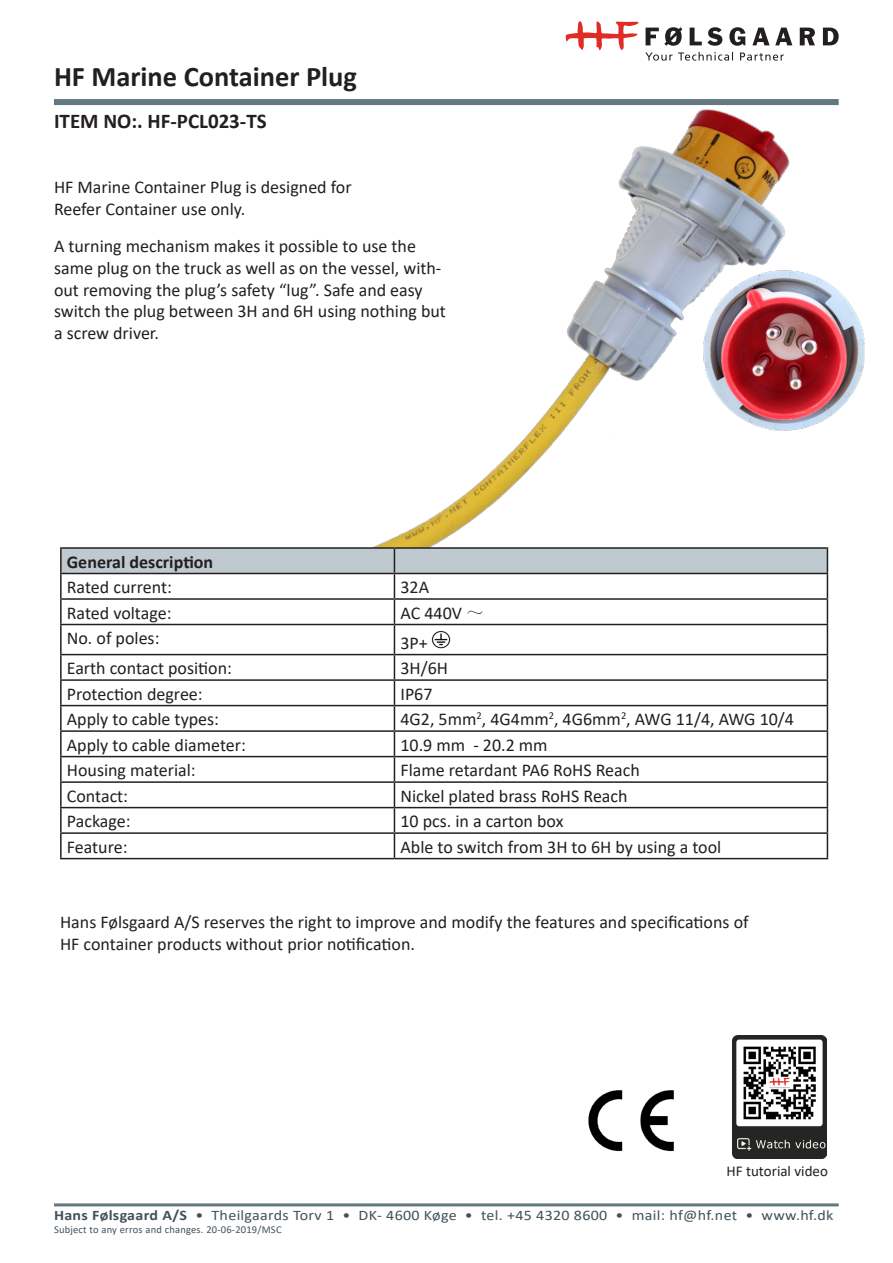
<style>
.page{position:relative;width:893px;height:1263px;background:#fff}
.page>*{position:absolute;margin:0;border:0;box-sizing:border-box;transform-origin:0 0}
.t1{font:700 28.5px "Calibri";color:#231f20}
.t2{font:700 21px "Calibri";color:#231f20}
.t3{font:18px/21.6px "Calibri";color:#231f20}
.t4{font:700 18px "Calibri";color:#231f20}
.t5{font:15px "Calibri";color:#231f20}
.t6{font:14.55px "Calibri";letter-spacing:.02em;color:#425159;scale:1.1 1}
.t7{font:10.5px "Calibri";letter-spacing:.02em;color:#425159}
.s1{font-family:"Sim Sun"}
.s2{font-weight:700}
</style>
<div class="page">
<img style="left:374px;top:109px;width:491px;height:502px">
<svg style="left:646px;top:27px;width:36px;height:19px"></svg>
<svg style="left:690px;top:27px;width:32px;height:19px"></svg>
<svg style="left:729px;top:27px;width:16px;height:19px"></svg>
<svg style="left:752px;top:28px;width:40px;height:17px"></svg>
<svg style="left:800px;top:28px;width:15px;height:17px"></svg>
<svg style="left:823px;top:28px;width:16px;height:17px"></svg>
<svg style="left:566px;top:21px;width:73px;height:29px"></svg>
<svg style="left:645px;top:52px;width:139px;height:9px"></svg>
<div style="left:54px;top:99px;width:785px;height:6px;background:#647882"></div>
<hr style="left:54px;top:1203px;width:785px;height:3px;background:#647882">
<hr style="left:60px;top:547px;width:334px;height:2px;background:#231f20">
<hr style="left:60px;top:549px;width:2px;height:24px;background:#231f20">
<hr style="left:394px;top:547px;width:434px;height:2px;background:#231f20">
<hr style="left:60px;top:573px;width:334px;height:1px;background:#231f20">
<hr style="left:60px;top:574px;width:2px;height:24px;background:#231f20">
<hr style="left:60px;top:598px;width:334px;height:2px;background:#231f20">
<hr style="left:60px;top:600px;width:2px;height:24px;background:#231f20">
<hr style="left:60px;top:624px;width:334px;height:1px;background:#231f20">
<hr style="left:60px;top:625px;width:2px;height:29px;background:#231f20">
<hr style="left:60px;top:654px;width:334px;height:1px;background:#231f20">
<hr style="left:60px;top:655px;width:2px;height:24px;background:#231f20">
<hr style="left:60px;top:679px;width:334px;height:2px;background:#231f20">
<hr style="left:60px;top:681px;width:2px;height:24px;background:#231f20">
<hr style="left:60px;top:705px;width:334px;height:1px;background:#231f20">
<hr style="left:60px;top:706px;width:2px;height:24px;background:#231f20">
<hr style="left:60px;top:730px;width:334px;height:2px;background:#231f20">
<hr style="left:60px;top:732px;width:2px;height:24px;background:#231f20">
<hr style="left:60px;top:756px;width:334px;height:1px;background:#231f20">
<hr style="left:60px;top:757px;width:2px;height:24px;background:#231f20">
<hr style="left:60px;top:781px;width:334px;height:2px;background:#231f20">
<hr style="left:60px;top:783px;width:2px;height:24px;background:#231f20">
<hr style="left:60px;top:807px;width:334px;height:1px;background:#231f20">
<hr style="left:60px;top:808px;width:2px;height:24px;background:#231f20">
<hr style="left:60px;top:832px;width:334px;height:2px;background:#231f20">
<hr style="left:60px;top:834px;width:2px;height:24px;background:#231f20">
<svg style="left:61px;top:548px;width:767px;height:310px"></svg>
<hr style="left:60px;top:858px;width:334px;height:1px;background:#231f20">
<hr style="left:394px;top:858px;width:434px;height:1px;background:#231f20">
<img style="left:432px;top:630px;width:18px;height:19px">
<img style="left:588px;top:1090px;width:86px;height:62px">
<img style="left:732px;top:1036px;width:94px;height:122px">
<img style="left:702px;top:270px;width:162px;height:162px">
<p class="t1" style="left:54px;top:56px;width:305px">HF Marine Container Plug</p>
<p class="t2" style="left:54px;top:107px;width:214px">ITEM NO:. HF-PCL023-TS</p>
<p class="t3" style="left:54px;top:176px;width:299px">HF Marine Container Plug is designed for<br>Reefer Container use only.</p>
<p class="t3" style="left:54px;top:235px;width:393px">A turning mechanism makes it possible to use the same plug on the truck as well as on the vessel, with&shy;out removing the plug’s safety “lug”. Safe and easy switch the plug between 3H and 6H using nothing but a screw driver.</p>
<p class="t4" style="left:67px;top:549px;width:148px">General description</p>
<p class="t3" style="left:67px;top:576px;width:107px">Rated current:</p>
<p class="t3" style="left:400px;top:576px;width:30px">32A</p>
<p class="t3" style="left:67px;top:601px;width:106px">Rated voltage:</p>
<p class="t3" style="left:400px;top:601px;width:85px">AC 440V <span class="s1">～</span></p>
<p class="t3" style="left:67px;top:627px;width:94px">No. of poles:</p>
<p class="t3" style="left:400px;top:631px;width:29px">3P+</p>
<p class="t3" style="left:67px;top:657px;width:167px">Earth contact position:</p>
<p class="t3" style="left:400px;top:657px;width:49px">3H/6H</p>
<p class="t3" style="left:67px;top:682px;width:137px">Protection degree:</p>
<p class="t3" style="left:400px;top:682px;width:34px">IP67</p>
<p class="t3" style="left:67px;top:708px;width:154px">Apply to cable types:</p>
<p class="t3" style="left:400px;top:708px;width:395px">4G2, 5mm<sup>2</sup>, 4G4mm<sup>2</sup>, 4G6mm<sup>2</sup>, AWG 11/4, AWG 10/4</p>
<p class="t3" style="left:67px;top:733px;width:181px">Apply to cable diameter:</p>
<p class="t3" style="left:400px;top:733px;width:149px">10.9 mm - 20.2 mm</p>
<p class="t3" style="left:67px;top:759px;width:130px">Housing material:</p>
<p class="t3" style="left:400px;top:759px;width:241px">Flame retardant PA6 RoHS Reach</p>
<p class="t3" style="left:67px;top:784px;width:63px">Contact:</p>
<p class="t3" style="left:400px;top:784px;width:229px">Nickel plated brass RoHS Reach</p>
<p class="t3" style="left:67px;top:810px;width:65px">Package:</p>
<p class="t3" style="left:400px;top:810px;width:165px">10 pcs. in a carton box</p>
<p class="t3" style="left:67px;top:835px;width:62px">Feature:</p>
<p class="t3" style="left:400px;top:835px;width:322px">Able to switch from 3H to 6H by using a tool</p>
<p class="t3" style="left:60px;top:911px;width:690px">Hans Følsgaard A/S reserves the right to improve and modify the features and specifications of<br>HF container products without prior notification.</p>
<p class="t5" style="left:726px;top:1161px;width:103px">HF tutorial video</p>
<p class="t6" style="left:54px;top:1205px;width:710px"><span class="s2">Hans Følsgaard A/S</span> • Theilgaards Torv 1 • DK- 4600 Køge • tel. +45 4320 8600 • mail: hf@hf.net • www.hf.dk</p>
<p class="t7" style="left:54px;top:1222px;width:229px">Subject to any erros and changes. 20-06-2019/MSC</p>
</div>
